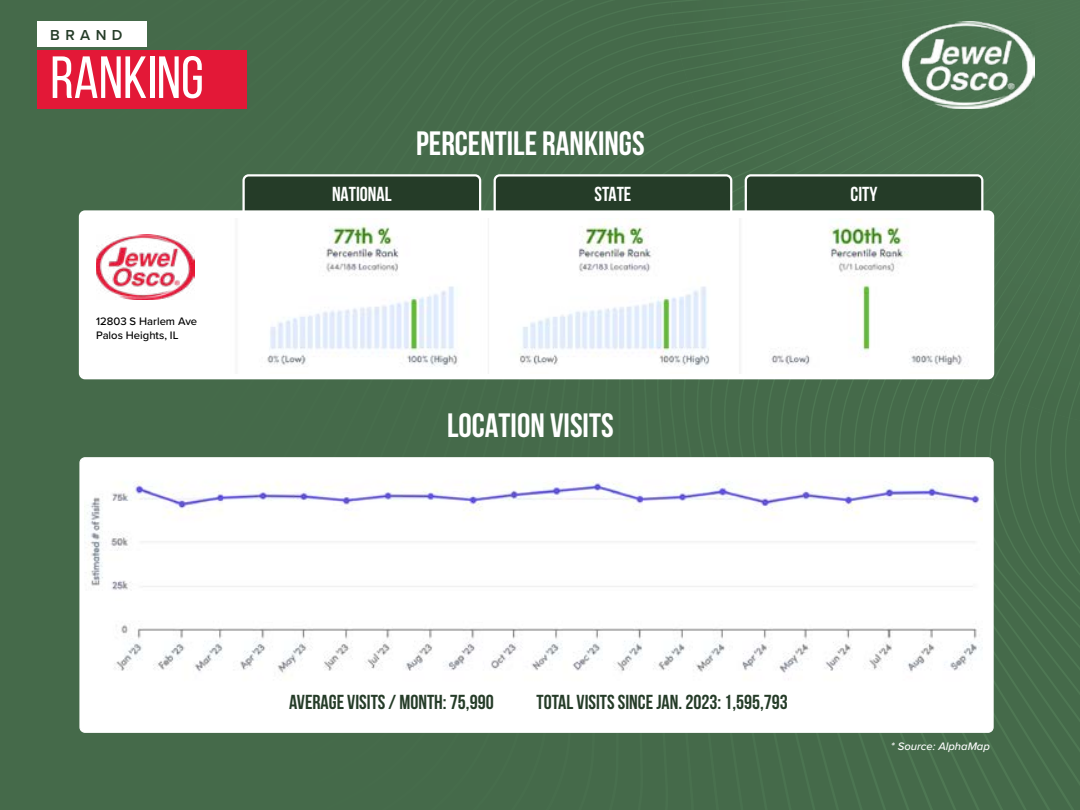
<style>
.page{position:relative;width:1080px;height:810px;background:#456a4a}
.page>*{position:absolute;margin:0;border:0;box-sizing:border-box;transform-origin:0 0}
.t1{font:59.38px "Bebas Neue";color:#fff}
.t2{font:700 33.75px "Bebas Neue";color:#fff}
.t3{font:700 20.25px "Bebas Neue";color:#253c28}
.t4{font:700 20.25px "Bebas Neue";color:#fff}
.t5{font:600 15px "Proxima Nova";letter-spacing:.36em;color:#253c28}
.t6{font:500 11.25px/13.5px "Proxima Nova";color:#000}
.t7{font:italic 500 11.25px "Proxima Nova";color:#fff}
</style>
<div class="page">
<div style="left:80px;top:458px;width:913px;height:274px;background:#fff;border-radius:5px"></div>
<div style="left:244px;top:175px;width:236px;height:42px;background:#253c28;border-radius:5px"></div>
<div style="left:242px;top:174px;width:239px;height:44px;border:2px solid #fff;border-radius:5px"></div>
<div style="left:495px;top:175px;width:236px;height:42px;background:#253c28;border-radius:5px"></div>
<div style="left:494px;top:174px;width:238px;height:44px;border:2px solid #fff;border-radius:5px"></div>
<div style="left:746px;top:175px;width:236px;height:42px;background:#253c28;border-radius:5px"></div>
<div style="left:745px;top:174px;width:238px;height:44px;border:2px solid #fff;border-radius:5px"></div>
<div style="left:38px;top:50px;width:209px;height:59px;background:#e31837"></div>
<div style="left:38px;top:21px;width:109px;height:26px;background:#fff"></div>
<div style="left:80px;top:212px;width:913px;height:166px;background:#fff;border-radius:5px"></div>
<div style="left:79px;top:210px;width:915px;height:169px;border:2px solid #fff;border-radius:5px"></div>
<img style="left:267px;top:219px;width:698px;height:148px">
<img style="left:87px;top:481px;width:895px;height:199px">
<img style="left:96px;top:234px;width:98px;height:66px">
<img style="left:903px;top:21px;width:132px;height:88px">
<p class="t5" style="left:50px;top:24px;width:74px">BRAND</p>
<h1 class="t1" style="left:50px;top:45px;width:155px">RANKING</h1>
<p class="t6" style="left:96px;top:314px;width:103px">12803 S Harlem Ave<br>Palos Heights, IL</p>
<p class="t4" style="left:332px;top:183px;width:61px">NATIONAL</p>
<h2 class="t2" style="left:416px;top:124px;width:230px">PERCENTILE RANKINGS</h2>
<p class="t4" style="left:595px;top:183px;width:38px">STATE</p>
<p class="t4" style="left:851px;top:183px;width:28px">CITY</p>
<h2 class="t2" style="left:447px;top:406px;width:168px">LOCATION VISITS</h2>
<p class="t3" style="left:289px;top:691px;width:206px">AVERAGE VISITS / MONTH: 75,990</p>
<p class="t3" style="left:537px;top:691px;width:253px">TOTAL VISITS SINCE JAN. 2023: 1,595,793</p>
<p class="t7" style="left:891px;top:738px;width:100px">* Source: AlphaMap</p>
</div>
